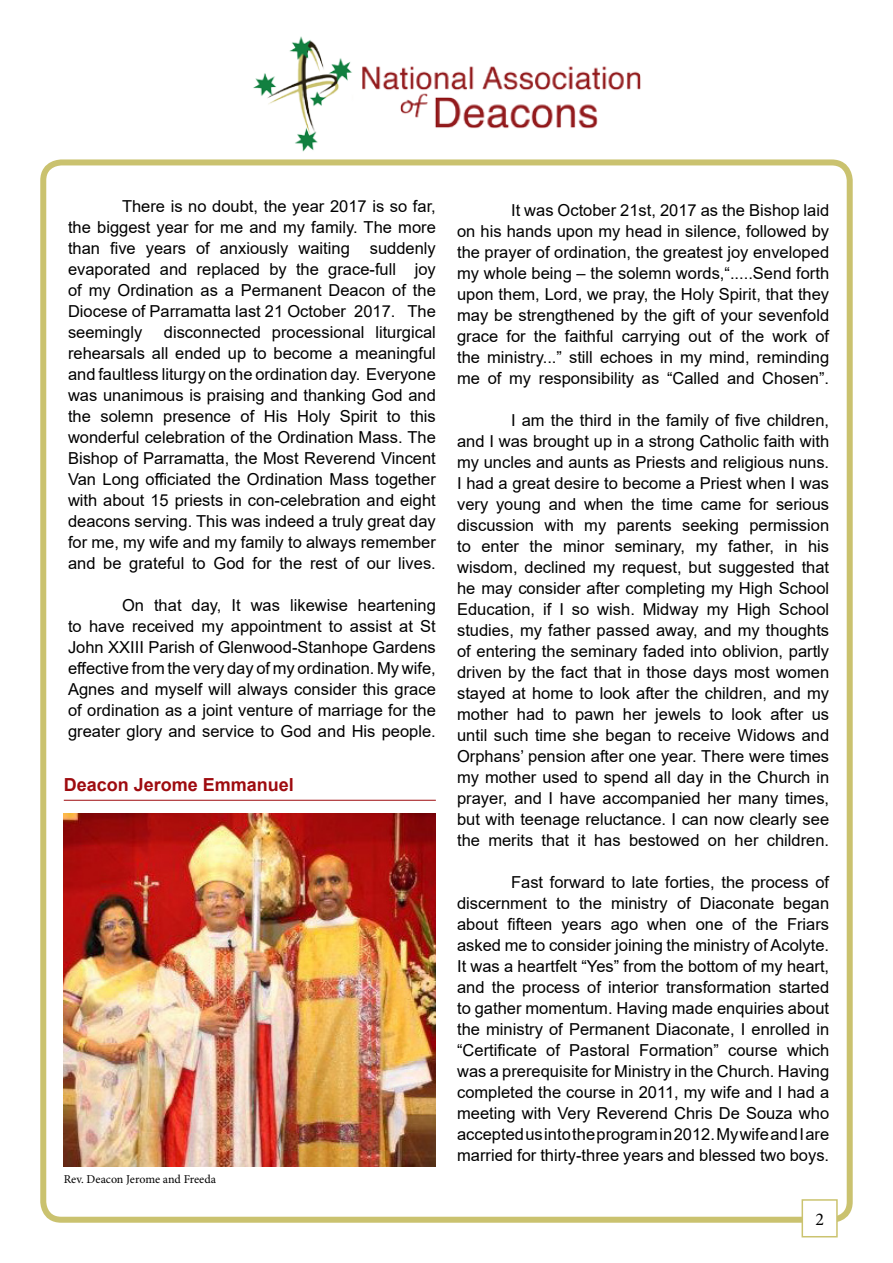
<style>
.page{position:relative;width:893px;height:1263px;background:#fff}
.page>*{position:absolute;margin:0;border:0;box-sizing:border-box;transform-origin:0 0}
.t1{font:700 18px "Arial";color:#9e0b0f}
.t2{font:18px "Minion Pro";color:#000}
.t3{font:16.5px/21px "Arial";color:#000;text-align:justify}
.t4{font:12px "Minion Pro";color:#000}
</style>
<div class="page">
<img style="left:253px;top:36px;width:388px;height:116px">
<div style="left:40px;top:159px;width:813px;height:1064px;border:6px solid #cac26f;border-radius:18px"></div>
<div style="left:801px;top:1199px;width:37px;height:38px;background:#fff;border:2px solid #cbc36f"></div>
<hr style="left:64px;top:800px;width:372px;height:1px;background:#9e0b0f">
<img style="left:64px;top:814px;width:372px;height:352px">
<p class="t3" style="left:68px;top:195px;width:369px;text-indent:54px">There is no doubt, the year 2017 is so far, the biggest year for me and my family. The more than five years of anxiously waiting suddenly evaporated and replaced by the grace-full joy of my Ordination as a Permanent Deacon of the Diocese of Parramatta last 21 October 2017. The seemingly</p>
<p class="t3" style="left:68px;top:321px;width:369px;text-indent:96px">disconnected processional liturgical rehearsals all ended up to become a meaningful and faultless liturgy on the ordination day. Everyone was unanimous is praising and thanking God and the solemn presence of His Holy Spirit to this wonderful celebration of the Ordination Mass. The Bishop of Parramatta, the Most Reverend Vincent Van Long officiated the Ordination Mass together with about 15 priests in con-celebration and eight deacons serving. This was indeed a truly great day for me, my wife and my family to always remember and be grateful to God for the rest of our lives.</p>
<p class="t3" style="left:68px;top:595px;width:369px;text-indent:54px">On that day, It was likewise heartening to have received my appointment to assist at St John XXIII Parish of Glenwood-Stanhope Gardens effective from the very day of my ordination. My wife, Agnes and myself will always consider this grace of ordination as a joint venture of marriage for the greater glory and service to God and His people.</p>
<p class="t1" style="left:64px;top:772px;width:232px">Deacon Jerome Emmanuel</p>
<p class="t4" style="left:64px;top:1171px;width:154px">Rev. Deacon Jerome and Freeda</p>
<p class="t3" style="left:457px;top:200px;width:374px;text-indent:54px">It was October 21st, 2017 as the Bishop laid on his hands upon my head in silence, followed by the prayer of ordination, the greatest joy enveloped my whole being – the solemn words,“.....Send forth upon them, Lord, we pray, the Holy Spirit, that they may be strengthened by the gift of your sevenfold grace for the faithful carrying out of the work of the ministry...” still echoes in my mind, reminding me of my responsibility as “Called and Chosen”.</p>
<p class="t3" style="left:457px;top:410px;width:374px;text-indent:54px">I am the third in the family of five children, and I was brought up in a strong Catholic faith with my uncles and aunts as Priests and religious nuns.<br>I had a great desire to become a Priest when I was very young and when the time came for serious discussion with my parents seeking permission to enter the minor seminary, my father, in his wisdom, declined my request, but suggested that he may consider after completing my High School Education, if I so wish. Midway my High School studies, my father passed away, and my thoughts of entering the seminary faded into oblivion, partly driven by the fact that in those days most women stayed at home to look after the children, and my mother had to pawn her jewels to look after us until such time she began to receive Widows and Orphans’ pension after one year. There were times my mother used to spend all day in the Church in prayer, and I have accompanied her many times, but with teenage reluctance. I can now clearly see the merits that it has bestowed on her children.</p>
<p class="t3" style="left:457px;top:872px;width:374px;text-indent:54px">Fast forward to late forties, the process of discernment to the ministry of Diaconate began about fifteen years ago when one of the Friars asked me to consider joining the ministry of Acolyte.<br>It was a heartfelt “Yes” from the bottom of my heart, and the process of interior transformation started to gather momentum. Having made enquiries about the ministry of Permanent Diaconate, I enrolled in “Certificate of Pastoral Formation” course which was a prerequisite for Ministry in the Church. Having completed the course in 2011, my wife and I had a meeting with Very Reverend Chris De Souza who accepted us into the program in 2012. My wife and I are married for thirty-three years and blessed two boys.</p>
<p class="t2" style="left:816px;top:1207px;width:10px">2</p>
</div>
